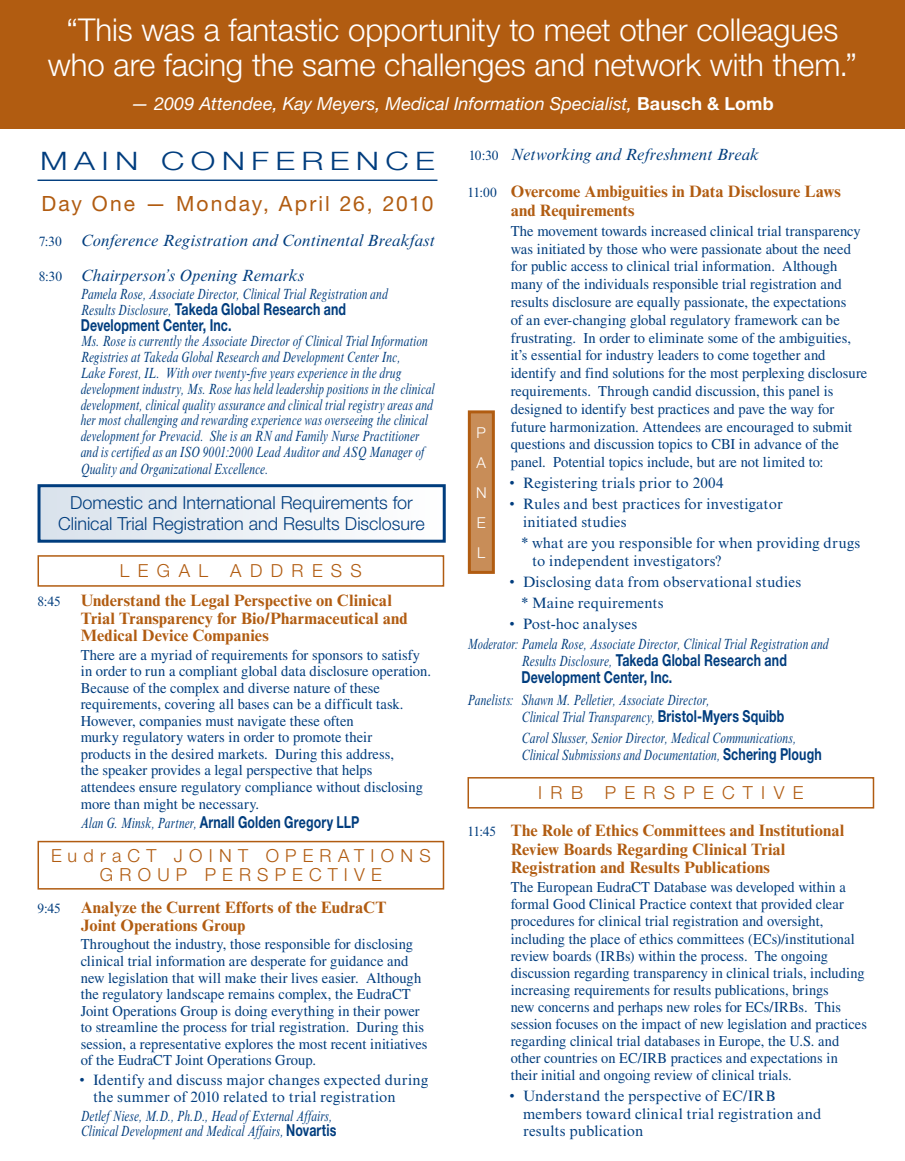
<style>
.page{position:relative;width:905px;height:1161px;background:#fff}
.page>*{position:absolute;margin:0;border:0;box-sizing:border-box;transform-origin:0 0}
.t1{font:300 31.5px/34.5px "Helvetica Neue LT Std";letter-spacing:-.005em;color:#fff;text-align:center}
.t2{font:300 25.5px "Helvetica Neue LT Std";letter-spacing:.19em;color:#003d7e;scale:1.3 1}
.t3{font:21px "Helvetica Neue LT Std";letter-spacing:.095em;color:#b15c11}
.t4{font:300 18px/21px "Helvetica Neue LT Std";color:#003d7e;text-align:center}
.t5{font:300 18px "Helvetica Neue LT Std";letter-spacing:.345em;color:#b15c11}
.t6{font:italic 18px "Helvetica Neue LT Std";color:#fff}
.t7{font:700 16.5px/17.2px "Times New Roman MT Std";letter-spacing:.005em;color:#b15c11}
.t8{font:700 16.5px/15.8px "Helvetica Neue LT Std";letter-spacing:.01em;color:#003d7e;scale:.75 1}
.t9{font:italic 16.5px/35px "Times New Roman MT Std";letter-spacing:.01em;color:#003d7e}
.t10{font:15px/16.5px "Times LT Std";color:#003d7e}
.t11{font:italic 15px/15.9px "Times New Roman MT Std";letter-spacing:.01em;color:#003d7e;scale:.75 1}
.t12{font:15px/17.1px "Times LT Std";color:#003d7e;scale:.96 1}
.t13{font:15px/17.9px "Times New Roman MT Std";letter-spacing:.01em;color:#003d7e}
.t14{font:italic 15px "Times New Roman MT Std";letter-spacing:.01em;color:#003d7e;scale:.7 1}
.t15{font:300 15px/30px "Helvetica Neue LT Std";color:#fff;text-align:justify}
.s1{font-weight:700;font-style:normal}
.s2{font-style:normal;font-size:13.5px}
.s3{font-family:"Times New Roman MT Std";font-weight:400;font-style:italic;font-size:15px}
.s4{font-weight:400;font-size:13.5px;color:#003d7e}
.s5{font-family:"Helvetica Neue LT Std";font-weight:700;font-style:normal;font-size:16.5px}
</style>
<div class="page">
<div style="left:0;top:0;width:904px;height:129px;background:#b15c11"></div>
<hr style="left:38px;top:180px;width:399px;height:1px;background:#003d7e">
<div style="left:39px;top:486px;width:405px;height:55px;background:linear-gradient(to right,#d9e2ec,#fff)"></div>
<div style="left:38px;top:484px;width:408px;height:59px;border:3px solid #003d7e"></div>
<div style="left:38px;top:555px;width:406px;height:32px;border:2px solid #b15c11"></div>
<div style="left:38px;top:841px;width:406px;height:49px;border:2px solid #b15c11"></div>
<div style="left:467px;top:777px;width:407px;height:32px;border:2px solid #b15c11"></div>
<div style="left:469px;top:412px;width:24px;height:160px;background:#c88d58"></div>
<div style="left:468px;top:410px;width:27px;height:164px;border:3px solid #b15c11"></div>
<h1 class="t1" style="left:48px;top:12px;width:810px">“This was a fantastic opportunity to meet other colleagues who are facing the same challenges and network with them.”</h1>
<p class="t6" style="left:131px;top:93px;width:644px">— 2009 Attendee, Kay Meyers, Medical Information Specialist, <span class="s1">Bausch &amp; Lomb</span></p>
<h2 class="t2" style="left:40px;top:145px;width:114px">Main co</h2>
<h2 class="t2" style="left:222px;top:145px;width:43px">nfere</h2>
<h2 class="t2" style="left:356px;top:145px;width:42px">nce</h2>
<h3 class="t3" style="left:41px;top:191px;width:393px">Day One — Monday, April 26, 2010</h3>
<p class="t9" style="left:39px;top:223px;width:398px"><span class="s2">7:30</span> Conference Registration and Continental Breakfast<br><span class="s2">8:30</span> Chairperson’s Opening Remarks</p>
<p class="t11" style="left:81px;top:286px;width:410px">Pamela Rose, Associate Director, Clinical Trial Registration and</p>
<p class="t8" style="left:81px;top:301px;width:355px"><span class="s3">Results Disclosure,</span> Takeda Global Research and<br>Development Center, Inc.</p>
<p class="t11" style="left:81px;top:334px;width:473px">Ms. Rose is currently the Associate Director of Clinical Trial Information Registries at Takeda Global Research and Development Center Inc,<br>Lake Forest, IL. With over twenty-five years experience in the drug development industry, Ms. Rose has held leadership positions in the clinical development, clinical quality assurance and clinical trial registry areas and her most challenging and rewarding experience was overseeing the clinical development for Prevacid. She is an RN and Family Nurse Practitioner and is certified as an ISO 9001:2000 Lead Auditor and ASQ Manager of Quality and Organizational Excellence.</p>
<p class="t4" style="left:58px;top:492px;width:368px">Domestic and International Requirements for<br>Clinical Trial Registration and Results Disclosure</p>
<p class="t5" style="left:120px;top:560px;width:19px">legal</p>
<p class="t5" style="left:230px;top:560px;width:40px">A ddress</p>
<p class="t7" style="left:81px;top:592px;width:328px;text-indent:-43px"><span class="s4">8:45</span> Understand the Legal Perspective on Clinical<br>Trial Transparency for Bio/Pharmaceutical and<br>Medical Device Companies</p>
<p class="t10" style="left:81px;top:646px;width:352px">There are a myriad of requirements for sponsors to satisfy in order to run a compliant global data disclosure operation.<br>Because of the complex and diverse nature of these requirements, covering all bases can be a difficult task.<br>However, companies must navigate these often<br>murky regulatory waters in order to promote their<br>products in the desired markets. During this address,<br>the speaker provides a legal perspective that helps attendees ensure regulatory compliance without disclosing more than might be necessary.</p>
<p class="t8" style="left:81px;top:814px;width:373px"><span class="s3">Alan G. Minsk, Partner,</span> Arnall Golden Gregory LLP</p>
<p class="t5" style="left:51px;top:844px;width:92px">eudract</p>
<p class="t5" style="left:174px;top:844px;width:110px">jo int operat</p>
<p class="t5" style="left:370px;top:844px;width:59px">io ns</p>
<p class="t5" style="left:100px;top:864px;width:18px">gro</p>
<p class="t5" style="left:157px;top:864px;width:83px">up Perspect</p>
<p class="t5" style="left:344px;top:864px;width:25px">i ve</p>
<p class="t7" style="left:81px;top:899px;width:307px;text-indent:-43px"><span class="s4">9:45</span> Analyze the Current Efforts of the EudraCT<br>Joint Operations Group</p>
<p class="t10" style="left:81px;top:936px;width:348px">Throughout the industry, those responsible for disclosing clinical trial information are desperate for guidance and new legislation that will make their lives easier. Although the regulatory landscape remains complex, the EudraCT Joint Operations Group is doing everything in their power to streamline the process for trial registration. During this session, a representative explores the most recent initiatives of the EudraCT Joint Operations Group.</p>
<p class="t13" style="left:93px;top:1072px;width:337px;line-height:16.5px;text-indent:-14px">• Identify and discuss major changes expected during the summer of 2010 related to trial registration</p>
<p class="t11" style="left:81px;top:1108px;width:342px">Detlef Niese, M.D., Ph.D., Head of External Affairs,<br>Clinical Development and Medical Affairs, <span class="s5">Novartis</span></p>
<p class="t9" style="left:468px;top:137px;width:292px"><span class="s2">10:30</span> Networking and Refreshment Break</p>
<p class="t7" style="left:510px;top:182px;width:331px;line-height:18.6px;text-indent:-43px"><span class="s4">11:00</span> Overcome Ambiguities in Data Disclosure Laws and Requirements</p>
<p class="t10" style="left:510px;top:222px;width:358px;line-height:17.9px">The movement towards increased clinical trial transparency was initiated by those who were passionate about the need for public access to clinical trial information. Although many of the individuals responsible trial registration and results disclosure are equally passionate, the expectations<br>of an ever-changing global regulatory framework can be frustrating. In order to eliminate some of the ambiguities, it’s essential for industry leaders to come together and identify and find solutions for the most perplexing disclosure requirements. Through candid discussion, this panel is designed to identify best practices and pave the way for future harmonization. Attendees are encouraged to submit questions and discussion topics to CBI in advance of the panel. Potential topics include, but are not limited to:</p>
<p class="t13" style="left:509px;top:474px;width:215px">• Registering trials prior to 2004</p>
<p class="t13" style="left:523px;top:495px;width:261px;text-indent:-14px">• Rules and best practices for investigator initiated studies</p>
<p class="t13" style="left:532px;top:534px;width:330px;text-indent:-11px">* what are you responsible for when providing drugs to independent investigators?</p>
<p class="t13" style="left:521px;top:571px;width:281px;line-height:21px;text-indent:-12px">• Disclosing data from observational studies * Maine requirements</p>
<p class="t13" style="left:509px;top:615px;width:129px">• Post-hoc analyses</p>
<p class="t14" style="left:467px;top:636px;width:517px">Moderator: Pamela Rose, Associate Director, Clinical Trial Registration and</p>
<p class="t8" style="left:521px;top:651px;width:355px;line-height:17.1px"><span class="s3">Results Disclosure,</span> Takeda Global Research and<br>Development Center, Inc.</p>
<p class="t11" style="left:521px;top:691px;width:352px;line-height:17.1px;text-indent:-54px">Panelists: Shawn M. Pelletier, Associate Director,<br>Clinical Trial Transparency, <span class="s5">Bristol-Myers Squibb</span></p>
<p class="t11" style="left:521px;top:729px;width:402px;line-height:17.1px">Carol Slusser, Senior Director, Medical Communications,<br>Clinical Submissions and Documentation, <span class="s5">Schering Plough</span></p>
<p class="t5" style="left:538px;top:782px;width:29px">i rb</p>
<p class="t5" style="left:605px;top:782px;width:39px">P erspect</p>
<p class="t5" style="left:761px;top:782px;width:29px">i ve</p>
<p class="t7" style="left:510px;top:821px;width:335px;line-height:18.6px;text-indent:-43px"><span class="s4">11:45</span> The Role of Ethics Committees and Institutional<br>Review Boards Regarding Clinical Trial<br>Registration and Results Publications</p>
<p class="t12" style="left:510px;top:879px;width:372px">The European EudraCT Database was developed within a formal Good Clinical Practice context that provided clear procedures for clinical trial registration and oversight, including the place of ethics committees (ECs)/institutional review boards (IRBs) within the process. The ongoing discussion regarding transparency in clinical trials, including increasing requirements for results publications, brings<br>new concerns and perhaps new roles for ECs/IRBs. This session focuses on the impact of new legislation and practices regarding clinical trial databases in Europe, the U.S. and other countries on EC/IRB practices and expectations in their initial and ongoing review of clinical trials.</p>
<p class="t13" style="left:523px;top:1087px;width:300px;text-indent:-13px">• Understand the perspective of EC/IRB members toward clinical trial registration and results publication</p>
<p class="t15" style="left:476px;top:417px;width:12px">P A N E L</p>
</div>
